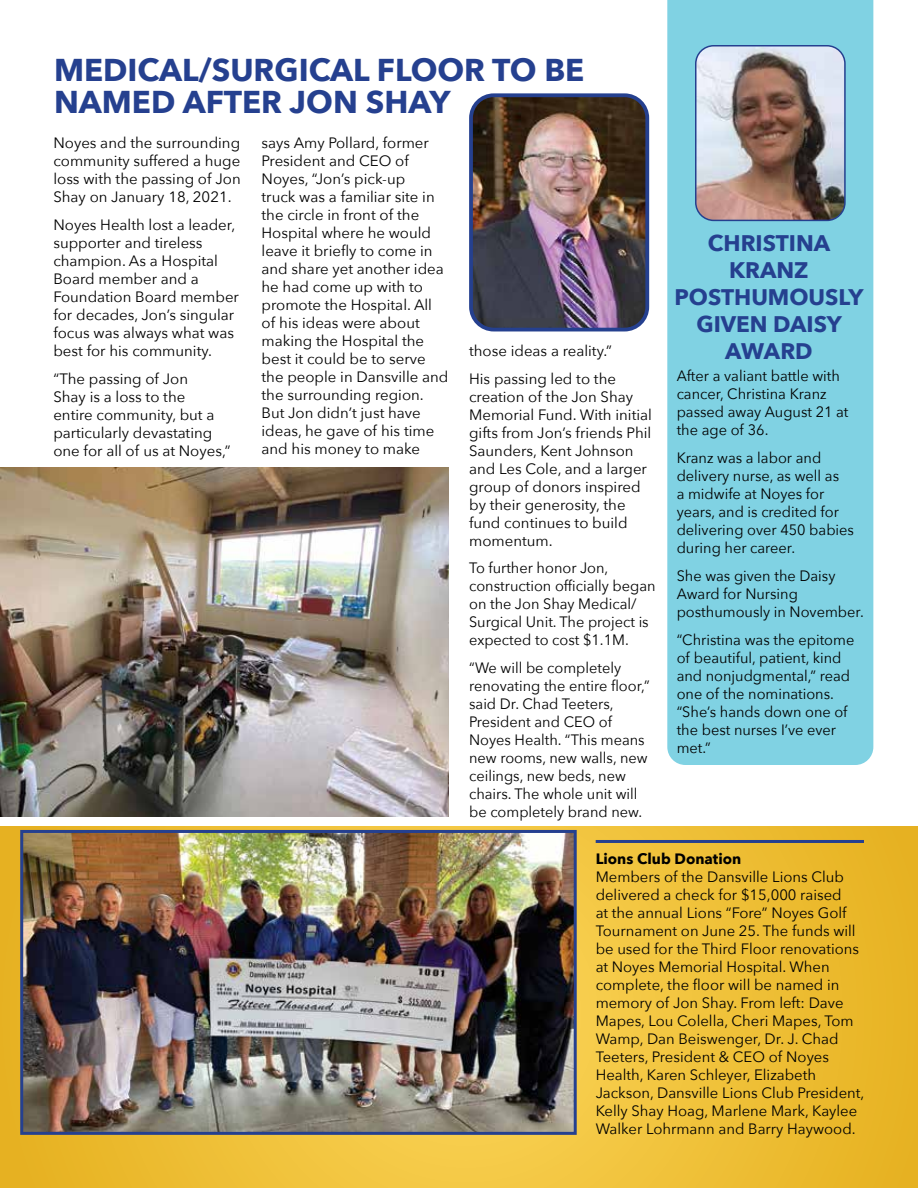
<style>
.page{position:relative;width:918px;height:1188px;background:#fff}
.page>*{position:absolute;margin:0;border:0;box-sizing:border-box;transform-origin:0 0}
.t1{font:700 31.5px/31.5px "Avenir Next";color:#25408f}
.t2{font:700 22.5px/27px "Avenir Next";color:#25408f;text-align:center}
.t3{font:15px/18px "Avenir Next";color:#000}
.t4{font:700 15px "Avenir Next";color:#000}
</style>
<div class="page">
<div style="left:667px;top:0;width:206px;height:765px;background:#80d2e3"></div>
<img style="left:0;top:467px;width:449px;height:350px">
<img style="left:696px;top:46px;width:149px;height:174px">
<div style="left:695px;top:45px;width:151px;height:176px;border:2px solid #25408f;border-radius:18px"></div>
<svg style="left:0;top:826px;width:918px;height:362px;background:#eebe35"></svg>
<img style="left:24px;top:834px;width:549px;height:297px">
<div style="left:20px;top:830px;width:557px;height:305px;border:3px solid #25408f"></div>
<img style="left:474px;top:98px;width:172px;height:232px">
<div style="left:469px;top:93px;width:180px;height:238px;border:4px solid #25408f;border-radius:23px"></div>
<hr style="left:596px;top:840px;width:268px;height:3px;background:#25408f">
<h1 class="t1" style="left:54px;top:54px;width:532px">MEDICAL/SURGICAL FLOOR TO BE<br>NAMED AFTER JON SHAY</h1>
<p class="t3" style="left:53px;top:133px;width:189px;text-align:justify">Noyes and the surrounding community suffered a huge loss with the passing of Jon Shay on January 18, 2021.</p>
<p class="t3" style="left:53px;top:215px;width:187px">Noyes Health lost a leader, supporter and tireless champion. As a Hospital<br>Board member and a<br>Foundation Board member for decades, Jon’s singular focus was always what was best for his community.</p>
<p class="t3" style="left:53px;top:369px;width:179px">“The passing of Jon<br>Shay is a loss to the<br>entire community, but a particularly devastating one for all of us at Noyes,”</p>
<p class="t3" style="left:262px;top:133px;width:188px">says Amy Pollard, former<br>President and CEO of<br>Noyes, “Jon’s pick-up<br>truck was a familiar site in the circle in front of the<br>Hospital where he would leave it briefly to come in and share yet another idea he had come up with to promote the Hospital. All of his ideas were about making the Hospital the best it could be to serve the people in Dansville and the surrounding region.<br>But Jon didn’t just have ideas, he gave of his time and his money to make</p>
<p class="t3" style="left:469px;top:336px;width:148px;line-height:27.8px">those ideas a reality.”<br>His passing led to the</p>
<p class="t3" style="left:469px;top:387px;width:184px">creation of the Jon Shay<br>Memorial Fund. With initial gifts from Jon’s friends Phil<br>Saunders, Kent Johnson and Les Cole, and a larger group of donors inspired by their generosity, the fund continues to build momentum.</p>
<p class="t3" style="left:469px;top:558px;width:188px">To further honor Jon, construction officially began on the Jon Shay Medical/<br>Surgical Unit. The project is expected to cost $1.1M.</p>
<p class="t3" style="left:469px;top:658px;width:182px">“We will be completely renovating the entire floor,” said Dr. Chad Teeters,<br>President and CEO of<br>Noyes Health. “This means new rooms, new walls, new ceilings, new beds, new chairs. The whole unit will be completely brand new.</p>
<h2 class="t2" style="left:675px;top:229px;width:191px">CHRISTINA<br>KRANZ<br>POSTHUMOUSLY<br>GIVEN DAISY<br>AWARD</h2>
<p class="t3" style="left:677px;top:367px;width:173px">After a valiant battle with cancer, Christina Kranz passed away August 21 at the age of 36.</p>
<p class="t3" style="left:677px;top:448px;width:179px">Kranz was a labor and delivery nurse, as well as<br>a midwife at Noyes for years, and is credited for delivering over 450 babies during her career.</p>
<p class="t3" style="left:677px;top:566px;width:189px">She was given the Daisy<br>Award for Nursing posthumously in November.</p>
<p class="t3" style="left:677px;top:630px;width:179px">“Christina was the epitome of beautiful, patient, kind and nonjudgmental,” read one of the nominations. “She’s hands down one of the best nurses I’ve ever met.”</p>
<p class="t4" style="left:596px;top:846px;width:147px">Lions Club Donation</p>
<p class="t3" style="left:596px;top:867px;width:270px">Members of the Dansville Lions Club delivered a check for $15,000 raised<br>at the annual Lions “Fore” Noyes Golf Tournament on June 25. The funds will be used for the Third Floor renovations at Noyes Memorial Hospital. When complete, the floor will be named in memory of Jon Shay. From left: Dave Mapes, Lou Colella, Cheri Mapes, Tom Wamp, Dan Beiswenger, Dr. J. Chad Teeters, President &amp; CEO of Noyes Health, Karen Schleyer, Elizabeth Jackson, Dansville Lions Club President, Kelly Shay Hoag, Marlene Mark, Kaylee Walker Lohrmann and Barry Haywood.</p>
</div>
